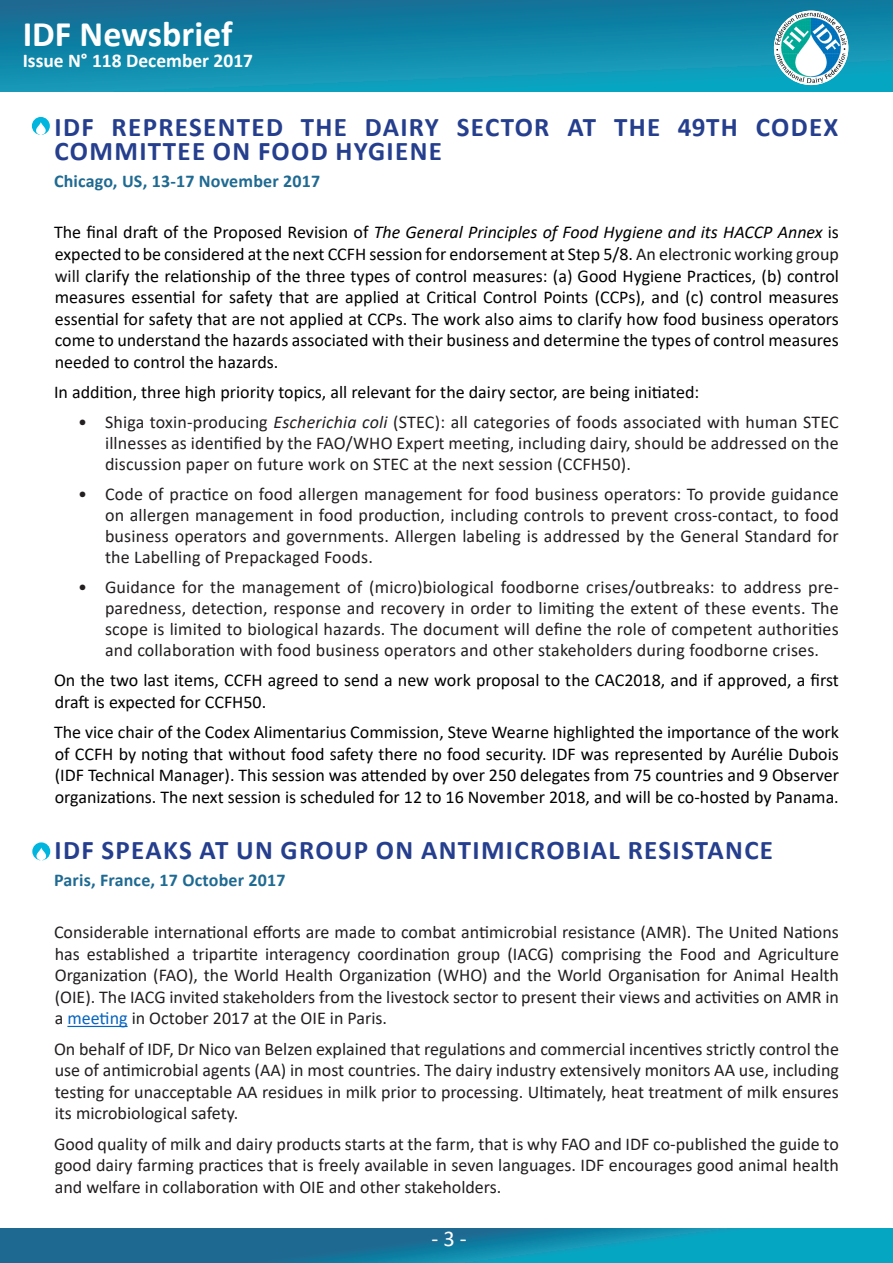
<style>
.page{position:relative;width:893px;height:1263px;background:#fff}
.page>*{position:absolute;margin:0;border:0;box-sizing:border-box;transform-origin:0 0}
.t1{font:700 36px "Calibri";color:#fff}
.Headings{font:700 27px/24px "Calibri";letter-spacing:.05em;color:#253f8e}
.t2{font:22.5px "Calibri";color:#fff}
.t3{font:700 19.5px "Calibri";color:#fff}
.t4{font:18px/21.6px "Calibri";color:#231f20;text-align:justify}
.List_Paragraph{font:18px/21.6px "Calibri";color:#000;text-align:justify}
.eventi_titoli_in_blu{font:700 18px "Calibri";letter-spacing:.01em;color:#1f6a92}
.s1{font-style:italic}
.s2{color:#181818}
.s3{color:#0563c1}
</style>
<div class="page">
<div style="left:0;top:0;width:893px;height:92px;background:linear-gradient(to bottom,#126e95,#10a2bf)"></div>
<img style="left:774px;top:11px;width:74px;height:74px">
<svg style="left:0;top:1229px;width:893px;height:34px;background:#1383a6"></svg>
<hr style="left:67px;top:1026px;width:61px;height:1px;background:#0563c1">
<svg style="left:32px;top:842px;width:18px;height:18px"></svg>
<svg style="left:32px;top:117px;width:18px;height:18px"></svg>
<h1 class="t1" style="left:23px;top:9px;width:211px">IDF Newsbrief</h1>
<p class="t3" style="left:23px;top:47px;width:232px">Issue N° 118 December 2017</p>
<p class="Headings" style="left:55px;top:116px;width:785px">IDF REPRESENTED THE DAIRY SECTOR AT THE 49TH CODEX<br>COMMITTEE ON FOOD HYGIENE</p>
<p class="eventi_titoli_in_blu" style="left:54px;top:168px;width:268px">Chicago, US, 13-17 November 2017</p>
<p class="List_Paragraph" style="left:54px;top:222px;width:786px">The final draft of the Proposed Revision of <span class="s1">The General Principles of Food Hygiene and its HACCP Annex</span> is expected to be considered at the next CCFH session for endorsement at Step 5/8. <span class="s2">An electronic working group will</span> clarify the relationship of the three types of control measures: (a) Good Hygiene Practices, (b) control measures essential for safety that are applied at Critical Control Points (CCPs), and (c) control measures essential for safety that are not applied at CCPs. The work also aims to clarify how food business operators come to understand the hazards associated with their business and determine the types of control measures needed to control the hazards.</p>
<p class="List_Paragraph" style="left:54px;top:382px;width:647px">In addition, three high priority topics, all relevant for the dairy sector, are being initiated:</p>
<p class="t4" style="left:105px;top:412px;width:735px;line-height:21px;text-indent:-27px">• Shiga toxin-producing <span class="s1">Escherichia coli</span> (STEC): all categories of foods associated with human STEC illnesses as identified by the FAO/WHO Expert meeting, including dairy, should be addressed on the discussion paper on future work on STEC at the next session (CCFH50).</p>
<p class="t4" style="left:105px;top:484px;width:735px;line-height:21px;text-indent:-27px">• Code of practice on food allergen management for food business operators: To provide guidance on allergen management in food production, including controls to prevent cross-contact, to food business operators and governments. Allergen labeling is addressed by the General Standard for the Labelling of Prepackaged Foods.</p>
<p class="t4" style="left:105px;top:577px;width:735px;line-height:21px;text-indent:-27px">• Guidance for the management of (micro)biological foodborne crises/outbreaks: to address pre&shy;paredness, detection, response and recovery in order to limiting the extent of these events. The scope is limited to biological hazards. The document will define the role of competent authorities and collaboration with food business operators and other stakeholders during foodborne crises.</p>
<p class="List_Paragraph" style="left:54px;top:670px;width:786px">On the two last items, CCFH agreed to send a new work proposal to the CAC2018, and if approved, a first draft is expected for CCFH50.</p>
<p class="List_Paragraph" style="left:54px;top:722px;width:786px">The vice chair of the Codex Alimentarius Commission, Steve Wearne highlighted the importance of the work of CCFH by noting that without food safety there no food security. IDF was represented by Aurélie Dubois (IDF Technical Manager). This session was attended by over 250 delegates from 75 countries and 9 Observer organizations. The next session is scheduled for 12 to 16 November 2018, and will be co-hosted by Panama.</p>
<p class="Headings" style="left:55px;top:840px;width:720px">IDF SPEAKS AT UN GROUP ON ANTIMICROBIAL RESISTANCE</p>
<p class="eventi_titoli_in_blu" style="left:54px;top:867px;width:233px">Paris, France, 17 October 2017</p>
<p class="t4" style="left:54px;top:922px;width:786px">Considerable international efforts are made to combat antimicrobial resistance (AMR). The United Nations has established a tripartite interagency coordination group (IACG) comprising the Food and Agriculture Organization (FAO), the World Health Organization (WHO) and the World Organisation for Animal Health (OIE). The IACG invited stakeholders from the livestock sector to present their views and activities on AMR in a <span class="s3">meeting</span> in October 2017 at the OIE in Paris.</p>
<p class="t4" style="left:54px;top:1038px;width:786px">On behalf of IDF, Dr Nico van Belzen explained that regulations and commercial incentives strictly control the use of antimicrobial agents (AA) in most countries. The dairy industry extensively monitors AA use, including testing for unacceptable AA residues in milk prior to processing. Ultimately, heat treatment of milk ensures its microbiological safety.</p>
<p class="t4" style="left:54px;top:1133px;width:786px">Good quality of milk and dairy products starts at the farm, that is why FAO and IDF co-published the guide to good dairy farming practices that is freely available in seven languages. IDF encourages good animal health and welfare in collaboration with OIE and other stakeholders.</p>
<p class="t2" style="left:431px;top:1223px;width:37px">- 3 -</p>
</div>
